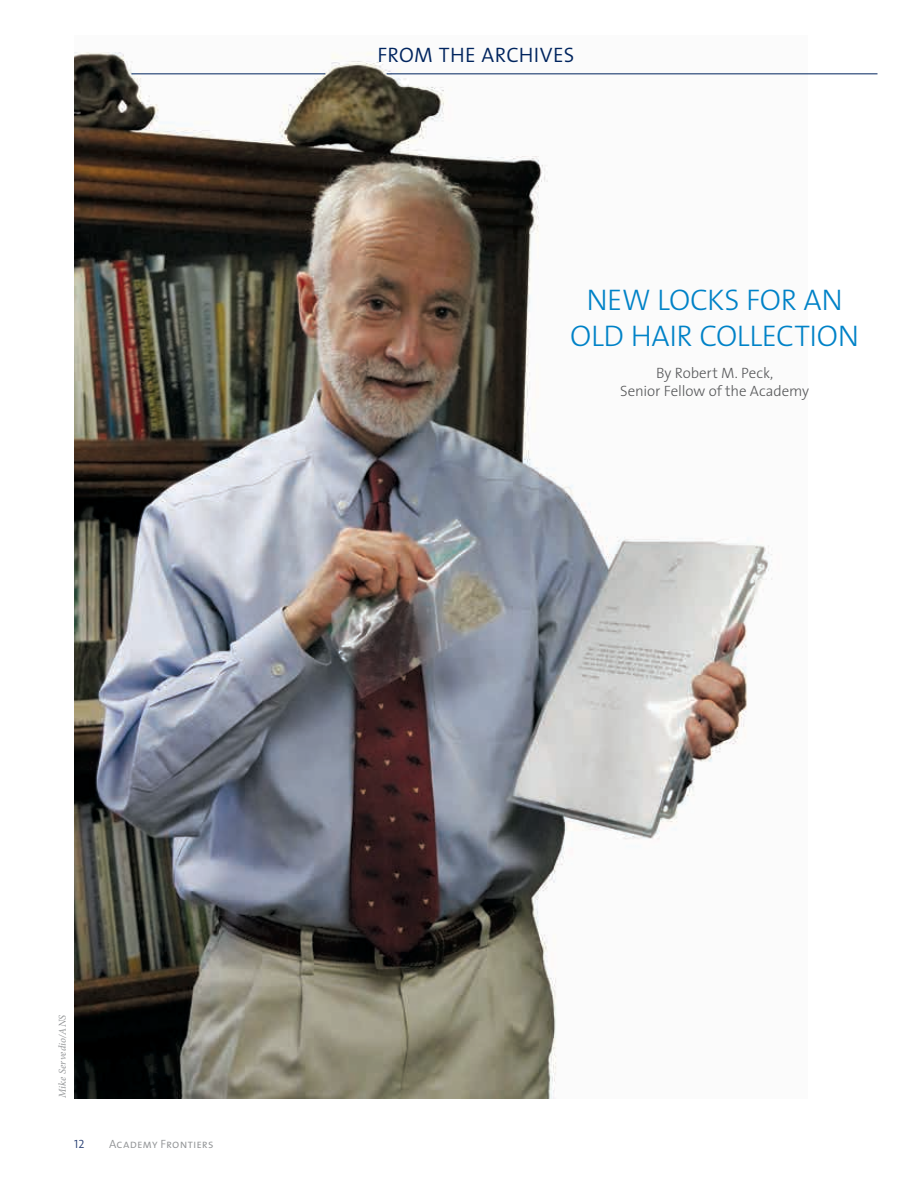
<style>
.page{position:relative;width:918px;height:1188px;background:#fff}
.page>*{position:absolute;margin:0;border:0;box-sizing:border-box;transform-origin:0 0}
.t1{font:30px/36px "The Sans Light Caps";letter-spacing:-.01em;color:#0082c7;text-align:center}
.t2{font:21px "The Sans Semi Light Caps";letter-spacing:.015em;color:#00245e}
.t3{font:300 15px/18px "The Sans";letter-spacing:-.005em;color:#58595b;text-align:center}
.t4{font:12px "The Sans Semi Light Caps";letter-spacing:.015em;color:#949698}
.t5{font:12px "The Sans Semi Light Caps";color:#294074}
.t6{font:italic 10.5px "Minion Pro";color:#949698}
</style>
<div class="page">
<img style="left:74px;top:52px;width:734px;height:1046px">
<hr style="left:131px;top:73px;width:194px;height:1px;background:#00245e">
<hr style="left:387px;top:73px;width:491px;height:1px;background:#00245e">
<h2 class="t2" style="left:377px;top:38px;width:198px">FROM THE ARCHIVES</h2>
<h1 class="t1" style="left:570px;top:281px;width:290px">NEW LOCKS FOR AN<br>OLD HAIR COLLECTION</h1>
<p class="t3" style="left:620px;top:363px;width:190px">By Robert M. Peck,<br>Senior Fellow of the Academy</p>
<p class="t6" style="left:55px;top:1098px;width:85px;rotate:-90deg">Mike Servedio/ANS</p>
<p class="t5" style="left:74px;top:1137px;width:12px">12</p>
<p class="t4" style="left:109px;top:1137px;width:106px">Academy Frontiers</p>
</div>
